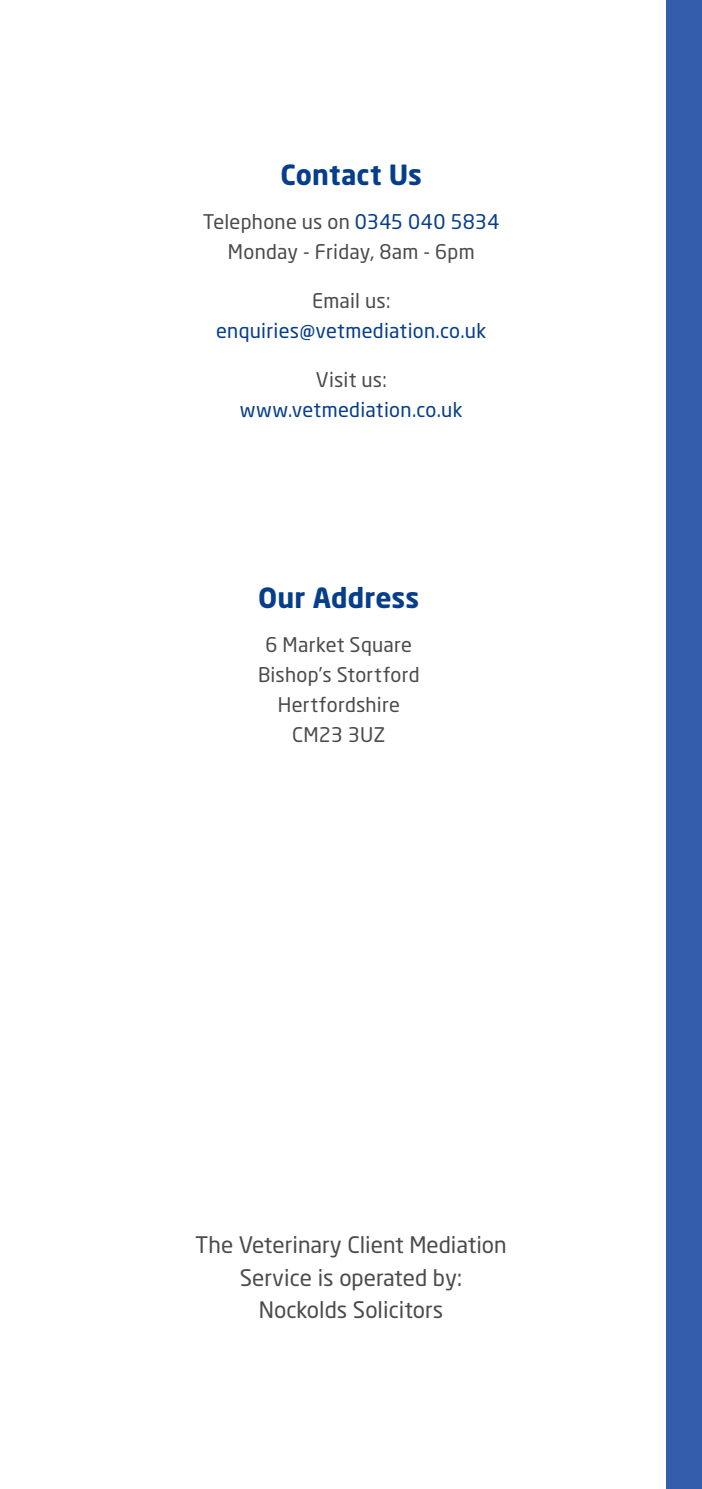
<style>
.page{position:relative;width:702px;height:1489px;background:#fff}
.page>*{position:absolute;margin:0;border:0;box-sizing:border-box;transform-origin:0 0}
.t1{font:700 27.5px "Neo Sans Std";letter-spacing:.005em;color:#063e89}
.t2{font:22.5px/32.5px "Neo Sans Std";color:#4a4b4c;text-align:center}
.t3{font:20px/30px "Neo Sans Std";letter-spacing:.01em;color:#4a4b4c;text-align:center}
.t4{font:20px "Neo Sans Std";letter-spacing:.015em;color:#063e89}
.s1{color:#063e89}
</style>
<div class="page">
<div style="left:666px;top:0;width:36px;height:1488px;background:#345eab"></div>
<h1 class="t1" style="left:280px;top:157px;width:143px">Contact Us</h1>
<p class="t3" style="left:203px;top:206px;width:298px">Telephone us on <span class="s1">0345 040 5834<br></span>Monday - Friday, 8am - 6pm</p>
<p class="t3" style="left:312px;top:285px;width:80px">Email us:</p>
<p class="t4" style="left:216px;top:318px;width:272px">enquiries@vetmediation.co.uk</p>
<p class="t3" style="left:316px;top:364px;width:72px">Visit us:</p>
<p class="t4" style="left:240px;top:397px;width:224px">www.vetmediation.co.uk</p>
<h1 class="t1" style="left:258px;top:580px;width:163px">Our Address</h1>
<p class="t3" style="left:258px;top:629px;width:163px">6 Market Square<br>Bishop’s Stortford<br>Hertfordshire<br>CM23 3UZ</p>
<p class="t2" style="left:195px;top:1228px;width:313px">The Veterinary Client Mediation<br>Service is operated by:<br>Nockolds Solicitors</p>
</div>
